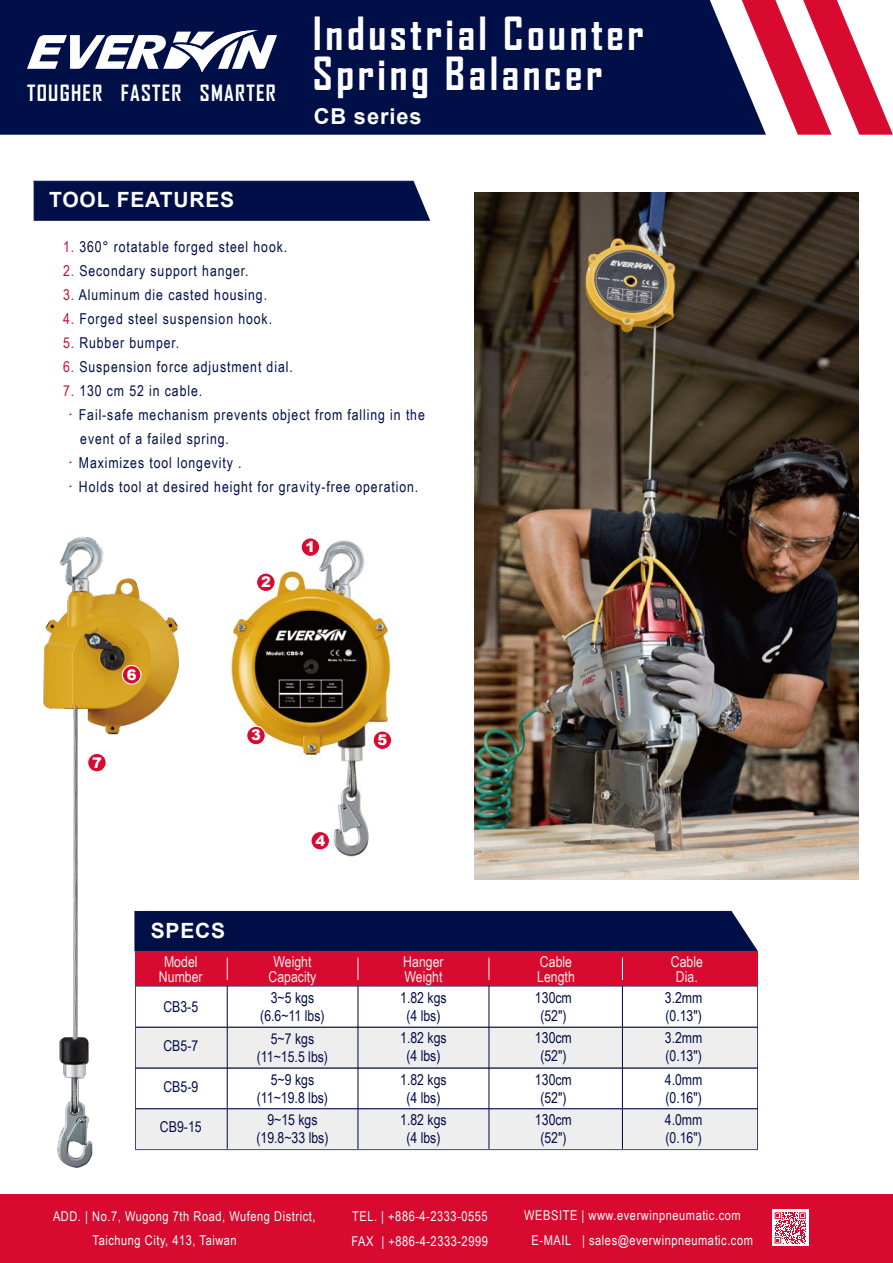
<style>
.page{position:relative;width:893px;height:1263px;background:#fff}
.page>*{position:absolute;margin:0;border:0;box-sizing:border-box;transform-origin:0 0}
.t1{font:700 43.8px/40.3px "Agency FB";letter-spacing:.08em;color:#fff}
.t2{font:700 21.9px "Arial";letter-spacing:.04em;color:#fff}
.t3{font:700 21.45px "Agency FB";letter-spacing:.06em;color:#fff}
.t4{font:700 21px "Arial";letter-spacing:.04em;color:#fff}
.t5{font:15px/18px "Arial Narrow";letter-spacing:.06em;color:#000f48;text-align:center}
.t6{font:15px/15px "Arial Narrow";color:#efeeef;text-align:center}
.t7{font:15px/18px "Arial Narrow";color:#000f48;text-align:center}
.t8{font:900 14.7px "Arial";color:#fff}
.t9{font:13.5px/24px "Arial Narrow";letter-spacing:.04em;color:#fff}
.s1{color:#d80a2f}
.s2{font-family:"Adobe Ming Std";font-weight:300;color:#d80a2f}
</style>
<div class="page">
<img style="left:230px;top:540px;width:161px;height:317px">
<img style="left:43px;top:536px;width:176px;height:632px">
<div style="left:0;top:1194px;width:893px;height:69px;background:#d80a2f"></div>
<div style="left:772px;top:1209px;width:36px;height:37px;background:#fff"></div>
<svg style="left:775px;top:1212px;width:31px;height:31px"></svg>
<div style="left:0;top:0;width:742px;height:135px;background:#000f48"></div>
<svg style="left:27px;top:30px;width:250px;height:42px"></svg>
<svg style="left:742px;top:0;width:151px;height:135px"></svg>
<svg style="left:33px;top:180px;width:397px;height:41px"></svg>
<div style="left:135px;top:951px;width:623px;height:35px;background:#d80a2f"></div>
<div style="left:134px;top:911px;width:624px;height:40px;background:#000f48"></div>
<svg style="left:135px;top:986px;width:623px;height:164px"></svg>
<svg style="left:301px;top:538px;width:19px;height:19px"></svg>
<svg style="left:122px;top:665px;width:20px;height:20px"></svg>
<svg style="left:87px;top:753px;width:20px;height:19px"></svg>
<svg style="left:256px;top:572px;width:20px;height:20px"></svg>
<svg style="left:246px;top:726px;width:20px;height:19px"></svg>
<svg style="left:310px;top:831px;width:20px;height:19px"></svg>
<svg style="left:373px;top:730px;width:19px;height:20px"></svg>
<svg style="left:227px;top:958px;width:1px;height:22px"></svg>
<svg style="left:358px;top:958px;width:1px;height:22px"></svg>
<svg style="left:489px;top:958px;width:1px;height:22px"></svg>
<svg style="left:622px;top:958px;width:1px;height:22px"></svg>
<img style="left:475px;top:193px;width:383px;height:686px">
<h3 class="t3" style="left:27px;top:80px;width:250px">TOUGHER FASTER SMARTER</h3>
<h1 class="t1" style="left:313px;top:12px;width:332px">Industrial Counter<br>Spring Balancer</h1>
<h2 class="t2" style="left:314px;top:101px;width:109px">CB series</h2>
<h3 class="t4" style="left:49px;top:185px;width:187px">TOOL FEATURES</h3>
<p class="t5" style="left:63px;top:237px;width:226px"><span class="s1">1.</span> 360° rotatable forged steel hook.</p>
<p class="t5" style="left:63px;top:261px;width:187px"><span class="s1">2.</span> Secondary support hanger.</p>
<p class="t5" style="left:63px;top:285px;width:206px"><span class="s1">3.</span> Aluminum die casted housing.</p>
<p class="t5" style="left:63px;top:309px;width:211px"><span class="s1">4.</span> Forged steel suspension hook.</p>
<p class="t5" style="left:63px;top:333px;width:118px"><span class="s1">5.</span> Rubber bumper.</p>
<p class="t5" style="left:63px;top:357px;width:231px"><span class="s1">6.</span> Suspension force adjustment dial.</p>
<p class="t5" style="left:63px;top:381px;width:141px"><span class="s1">7.</span> 130 cm 52 in cable.</p>
<p class="t5" style="left:63px;top:405px;width:363px"><span class="s2">．</span>Fail-safe mechanism prevents object from falling in the</p>
<p class="t5" style="left:80px;top:429px;width:150px">event of a failed spring.</p>
<p class="t5" style="left:63px;top:453px;width:180px"><span class="s2">．</span>Maximizes tool longevity .</p>
<p class="t5" style="left:63px;top:477px;width:357px"><span class="s2">．</span>Holds tool at desired height for gravity-free operation.</p>
<p class="t8" style="left:261px;top:571px;width:11px">2</p>
<p class="t8" style="left:305px;top:536px;width:11px">1</p>
<p class="t8" style="left:127px;top:664px;width:11px">6</p>
<p class="t8" style="left:92px;top:752px;width:11px">7</p>
<p class="t8" style="left:251px;top:724px;width:11px">3</p>
<p class="t8" style="left:315px;top:829px;width:11px">4</p>
<p class="t8" style="left:378px;top:729px;width:11px">5</p>
<h3 class="t4" style="left:151px;top:915px;width:76px">SPECS</h3>
<p class="t6" style="left:159px;top:954px;width:45px">Model<br>Number</p>
<p class="t6" style="left:269px;top:953px;width:49px">Weight<br>Capacity</p>
<p class="t6" style="left:403px;top:953px;width:42px;text-align:left">Hanger<br>Weight</p>
<p class="t6" style="left:537px;top:953px;width:39px;text-align:left">Cable<br>Length</p>
<p class="t6" style="left:671px;top:953px;width:34px">Cable<br>Dia.</p>
<p class="t5" style="left:163px;top:997px;width:36px">CB3-5</p>
<p class="t5" style="left:260px;top:988px;width:66px">3~5 kgs (6.6~11 lbs)</p>
<p class="t5" style="left:163px;top:1036px;width:36px">CB5-7</p>
<p class="t5" style="left:163px;top:1077px;width:36px">CB5-9</p>
<p class="t5" style="left:160px;top:1117px;width:43px">CB9-15</p>
<p class="t7" style="left:257px;top:1029px;width:73px">5~7 kgs (11~15.5 lbs)</p>
<p class="t7" style="left:257px;top:1070px;width:73px">5~9 kgs (11~19.8 lbs)</p>
<p class="t7" style="left:256px;top:1110px;width:74px">9~15 kgs (19.8~33 lbs)</p>
<p class="t5" style="left:400px;top:988px;width:48px">1.82 kgs (4 lbs)</p>
<p class="t5" style="left:400px;top:1028px;width:48px">1.82 kgs (4 lbs)</p>
<p class="t5" style="left:400px;top:1070px;width:48px">1.82 kgs (4 lbs)</p>
<p class="t5" style="left:400px;top:1110px;width:48px">1.82 kgs (4 lbs)</p>
<p class="t5" style="left:535px;top:988px;width:38px">130cm (52")</p>
<p class="t5" style="left:535px;top:1028px;width:38px">130cm (52")</p>
<p class="t5" style="left:535px;top:1070px;width:38px">130cm (52")</p>
<p class="t5" style="left:535px;top:1110px;width:38px">130cm (52")</p>
<p class="t5" style="left:665px;top:988px;width:39px;text-align:left">3.2mm (0.13")</p>
<p class="t5" style="left:665px;top:1028px;width:39px;text-align:left">3.2mm (0.13")</p>
<p class="t5" style="left:665px;top:1070px;width:39px;text-align:left">4.0mm (0.16")</p>
<p class="t5" style="left:665px;top:1110px;width:39px;text-align:left">4.0mm (0.16")</p>
<p class="t9" style="left:93px;top:1204px;width:224px;text-indent:-40px">ADD. | No.7, Wugong 7th Road, Wufeng District,<br>Taichung City, 413, Taiwan</p>
<p class="t9" style="left:352px;top:1204px;width:137px">TEL. | +886-4-2333-0555</p>
<p class="t9" style="left:352px;top:1229px;width:138px">FAX | +886-4-2333-2999</p>
<p class="t9" style="left:524px;top:1203px;width:218px">WEBSITE | www.everwinpneumatic.com</p>
<p class="t9" style="left:532px;top:1228px;width:223px">E-MAIL | sales@everwinpneumatic.com</p>
</div>
